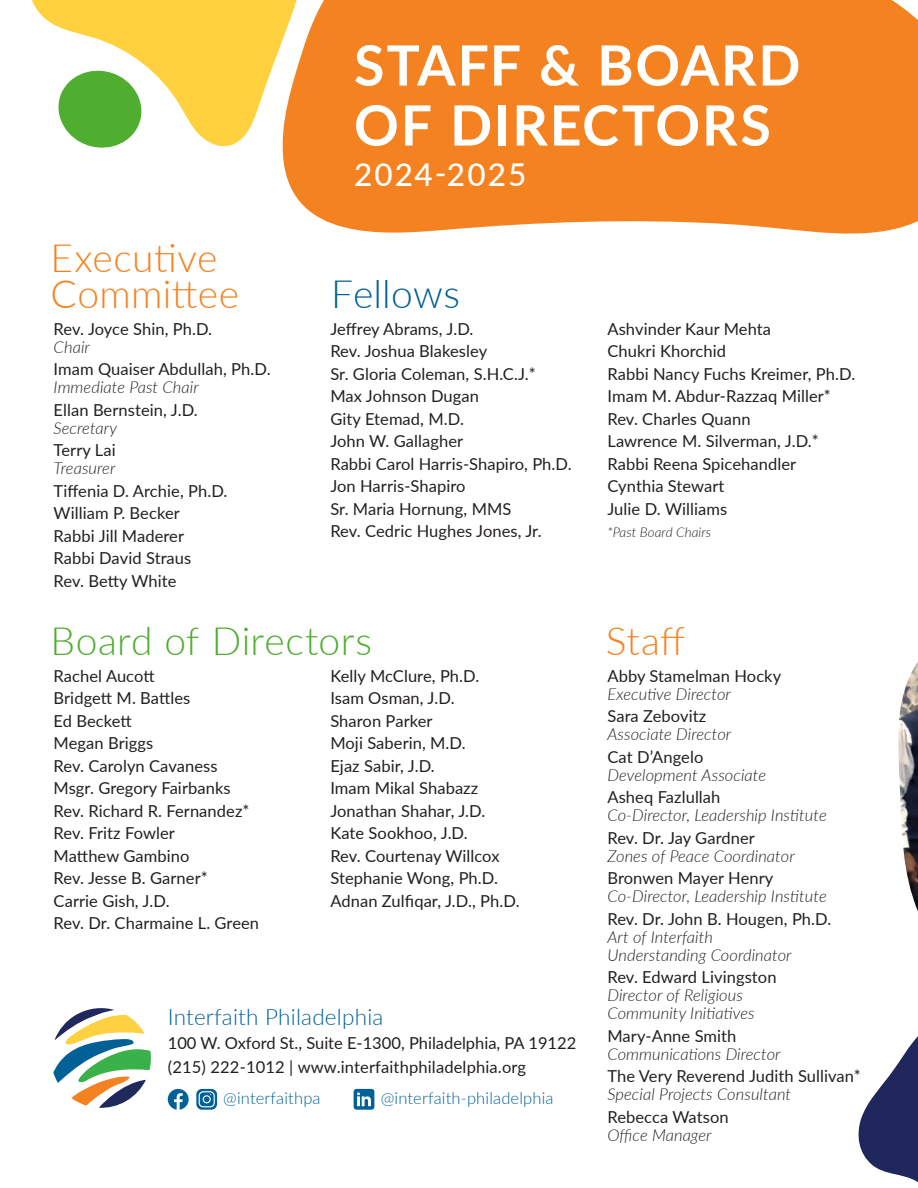
<style>
.page{position:relative;width:918px;height:1188px;background:#fff}
.page>*{position:absolute;margin:0;border:0;box-sizing:border-box;transform-origin:0 0}
.t1{font:700 55.5px/60px "Lato";letter-spacing:.03em;color:#fff}
.t2{font:300 39px/36px "Lato";letter-spacing:.01em;color:#f58220}
.t3{font:300 39px "Lato";letter-spacing:.01em;color:#4fad2f}
.t4{font:300 39px "Lato";letter-spacing:.005em;color:#016197}
.t5{font:500 31.5px "Lato";letter-spacing:.07em;color:#fff}
.t6{font:300 22.5px "Lato";letter-spacing:.01em;color:#016197}
.t7{font:16.5px/22.5px "Lato";letter-spacing:.005em;color:#231f20}
.t8{font:italic 300 16.5px/18px "Lato";letter-spacing:.005em;color:#231f20}
.t9{font:300 16.5px "Lato";letter-spacing:.01em;color:#016197}
.t10{font:italic 300 13.5px "Lato";letter-spacing:.005em;color:#231f20}
</style>
<div class="page">
<svg style="left:53px;top:1008px;width:98px;height:100px"></svg>
<svg style="left:168px;top:1089px;width:21px;height:21px"></svg>
<div style="left:354px;top:1089px;width:20px;height:21px;background:#016197;border-radius:3px"></div>
<svg style="left:357px;top:1092px;width:14px;height:14px"></svg>
<svg style="left:196px;top:1089px;width:21px;height:21px"></svg>
<img style="left:898px;top:662px;width:20px;height:249px">
<svg style="left:858px;top:1036px;width:60px;height:147px"></svg>
<div style="left:282px;top:0;width:636px;height:234px;background:#f58220"></div>
<svg style="left:32px;top:0;width:275px;height:152px"></svg>
<p class="t2" style="left:50px;top:239px;width:190px">Executive<br>Committee</p>
<p class="t7" style="left:54px;top:317px;width:160px">Rev. Joyce Shin, Ph.D.</p>
<p class="t8" style="left:54px;top:337px;width:38px">Chair</p>
<p class="t7" style="left:54px;top:357px;width:218px">Imam Quaiser Abdullah, Ph.D.</p>
<p class="t8" style="left:54px;top:378px;width:147px">Immediate Past Chair</p>
<p class="t7" style="left:54px;top:398px;width:146px">Ellan Bernstein, J.D.</p>
<p class="t8" style="left:54px;top:418px;width:65px">Secretary</p>
<p class="t7" style="left:54px;top:438px;width:64px">Terry Lai</p>
<p class="t8" style="left:54px;top:459px;width:63px">Treasurer</p>
<p class="t7" style="left:54px;top:479px;width:175px">Tiffenia D. Archie, Ph.D.</p>
<p class="t7" style="left:54px;top:501px;width:128px">William P. Becker</p>
<p class="t7" style="left:54px;top:524px;width:132px">Rabbi Jill Maderer</p>
<p class="t7" style="left:54px;top:546px;width:139px">Rabbi David Straus</p>
<p class="t7" style="left:54px;top:569px;width:124px">Rev. Betty White</p>
<p class="t1" style="left:354px;top:33px;width:448px">STAFF &amp; BOARD<br>OF DIRECTORS</p>
<p class="t5" style="left:354px;top:152px;width:174px">2024-2025</p>
<p class="t4" style="left:331px;top:266px;width:130px">Fellows</p>
<p class="t7" style="left:330px;top:317px;width:145px">Jeffrey Abrams, J.D.</p>
<p class="t7" style="left:330px;top:339px;width:158px">Rev. Joshua Blakesley</p>
<p class="t7" style="left:330px;top:362px;width:207px">Sr. Gloria Coleman, S.H.C.J.*</p>
<p class="t7" style="left:330px;top:384px;width:150px">Max Johnson Dugan</p>
<p class="t7" style="left:330px;top:407px;width:135px">Gity Etemad, M.D.</p>
<p class="t7" style="left:330px;top:429px;width:134px">John W. Gallagher</p>
<p class="t7" style="left:330px;top:452px;width:243px">Rabbi Carol Harris-Shapiro, Ph.D.<br>Jon Harris-Shapiro</p>
<p class="t7" style="left:330px;top:497px;width:213px">Sr. Maria Hornung, MMS<br>Rev. Cedric Hughes Jones, Jr.</p>
<p class="t7" style="left:608px;top:317px;width:165px">Ashvinder Kaur Mehta</p>
<p class="t7" style="left:608px;top:339px;width:120px">Chukri Khorchid</p>
<p class="t7" style="left:608px;top:362px;width:249px">Rabbi Nancy Fuchs Kreimer, Ph.D.<br>Imam M. Abdur-Razzaq Miller*<br>Rev. Charles Quann</p>
<p class="t7" style="left:608px;top:429px;width:213px">Lawrence M. Silverman, J.D.*</p>
<p class="t7" style="left:608px;top:452px;width:190px">Rabbi Reena Spicehandler</p>
<p class="t7" style="left:608px;top:474px;width:119px">Cynthia Stewart</p>
<p class="t7" style="left:608px;top:497px;width:121px">Julie D. Williams</p>
<p class="t10" style="left:608px;top:523px;width:105px">*Past Board Chairs</p>
<p class="t3" style="left:50px;top:614px;width:323px">Board of Directors</p>
<p class="t7" style="left:330px;top:664px;width:150px">Kelly McClure, Ph.D.</p>
<p class="t7" style="left:330px;top:686px;width:126px">Isam Osman, J.D.</p>
<p class="t7" style="left:330px;top:709px;width:104px">Sharon Parker</p>
<p class="t7" style="left:330px;top:731px;width:137px">Moji Saberin, M.D.</p>
<p class="t7" style="left:330px;top:754px;width:106px">Ejaz Sabir, J.D.</p>
<p class="t7" style="left:330px;top:776px;width:149px">Imam Mikal Shabazz</p>
<p class="t7" style="left:330px;top:799px;width:156px">Jonathan Shahar, J.D.</p>
<p class="t7" style="left:330px;top:821px;width:139px">Kate Sookhoo, J.D.</p>
<p class="t7" style="left:330px;top:844px;width:171px">Rev. Courtenay Willcox</p>
<p class="t7" style="left:330px;top:866px;width:169px">Stephanie Wong, Ph.D.</p>
<p class="t7" style="left:330px;top:889px;width:191px">Adnan Zulfiqar, J.D., Ph.D.</p>
<p class="t7" style="left:54px;top:664px;width:103px">Rachel Aucott</p>
<p class="t7" style="left:54px;top:686px;width:138px">Bridgett M. Battles</p>
<p class="t7" style="left:54px;top:709px;width:80px">Ed Beckett</p>
<p class="t7" style="left:54px;top:731px;width:101px">Megan Briggs</p>
<p class="t7" style="left:54px;top:754px;width:178px">Rev. Carolyn Cavaness<br>Msgr. Gregory Fairbanks</p>
<p class="t7" style="left:54px;top:799px;width:197px">Rev. Richard R. Fernandez*</p>
<p class="t7" style="left:54px;top:821px;width:123px">Rev. Fritz Fowler</p>
<p class="t7" style="left:54px;top:844px;width:156px">Matthew Gambino<br>Rev. Jesse B. Garner*</p>
<p class="t7" style="left:54px;top:889px;width:118px">Carrie Gish, J.D.</p>
<p class="t7" style="left:54px;top:911px;width:207px">Rev. Dr. Charmaine L. Green</p>
<p class="t6" style="left:168px;top:1001px;width:217px">Interfaith Philadelphia</p>
<p class="t7" style="left:168px;top:1031px;width:410px">100 W. Oxford St., Suite E-1300, Philadelphia, PA 19122</p>
<p class="t7" style="left:168px;top:1055px;width:360px">(215) 222-1012 | www.interfaithphiladelphia.org</p>
<p class="t9" style="left:223px;top:1087px;width:99px">@interfaithpa</p>
<p class="t9" style="left:381px;top:1087px;width:174px">@interfaith-philadelphia</p>
<p class="t2" style="left:606px;top:621px;width:81px">Staff</p>
<p class="t7" style="left:608px;top:664px;width:175px">Abby Stamelman Hocky</p>
<p class="t8" style="left:608px;top:684px;width:125px">Executive Director</p>
<p class="t7" style="left:608px;top:704px;width:100px">Sara Zebovitz</p>
<p class="t8" style="left:608px;top:725px;width:125px">Associate Director</p>
<p class="t7" style="left:608px;top:745px;width:97px">Cat D’Angelo</p>
<p class="t8" style="left:608px;top:765px;width:160px">Development Associate</p>
<p class="t7" style="left:608px;top:785px;width:114px">Asheq Fazlullah</p>
<p class="t8" style="left:608px;top:806px;width:221px">Co-Director, Leadership Institute</p>
<p class="t7" style="left:608px;top:826px;width:149px">Rev. Dr. Jay Gardner</p>
<p class="t8" style="left:608px;top:846px;width:189px">Zones of Peace Coordinator</p>
<p class="t7" style="left:608px;top:866px;width:167px">Bronwen Mayer Henry</p>
<p class="t8" style="left:608px;top:887px;width:221px">Co-Director, Leadership Institute</p>
<p class="t7" style="left:608px;top:907px;width:225px">Rev. Dr. John B. Hougen, Ph.D.</p>
<p class="t8" style="left:608px;top:927px;width:186px">Art of Interfaith<br>Understanding Coordinator</p>
<p class="t7" style="left:608px;top:965px;width:171px">Rev. Edward Livingston</p>
<p class="t8" style="left:608px;top:986px;width:149px">Director of Religious<br>Community Initiatives</p>
<p class="t7" style="left:608px;top:1024px;width:130px">Mary-Anne Smith</p>
<p class="t8" style="left:608px;top:1044px;width:175px">Communications Director</p>
<p class="t7" style="left:608px;top:1064px;width:255px">The Very Reverend Judith Sullivan*</p>
<p class="t8" style="left:608px;top:1085px;width:185px">Special Projects Consultant</p>
<p class="t7" style="left:608px;top:1105px;width:123px">Rebecca Watson</p>
<p class="t8" style="left:608px;top:1125px;width:106px">Office Manager</p>
</div>
